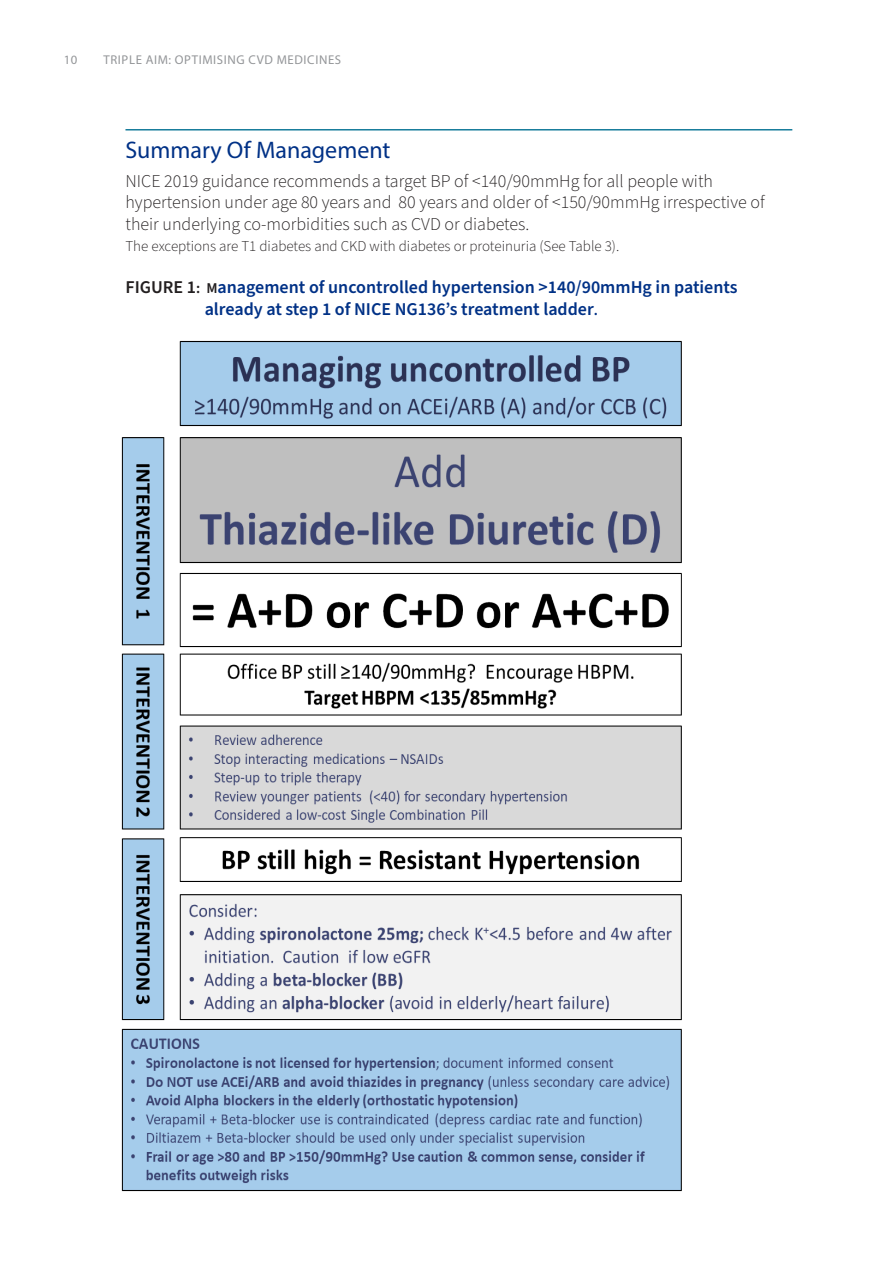
<style>
.page{position:relative;width:893px;height:1263px;background:#fff}
.page>*{position:absolute;margin:0;border:0;box-sizing:border-box;transform-origin:0 0}
.Heading_A{font:24px "Myriad Pro";color:#003186}
.Body_copy{font:300 18px/21.6px "Source Sans Pro";color:#231f20}
.Body_copy-2{font:600 18px "Source Sans Pro";color:#003186}
.Body_copy-3{font:300 15px "Source Sans Pro";color:#231f20}
.t1{font:12.75px "Myriad Pro";letter-spacing:.05em;color:#939598}
.s1{color:#231f20}
.s2{font-size:15px;color:#231f20}
.s3{font-size:15px}
</style>
<div class="page">
<hr style="left:125px;top:129px;width:667px;height:2px;background:#177c9b">
<img style="left:121px;top:340px;width:561px;height:852px">
<p class="t1" style="left:64px;top:51px;width:15px">10</p>
<p class="t1" style="left:103px;top:51px;width:239px">TRIPLE AIM: OPTIMISING CVD MEDICINES</p>
<p class="Heading_A" style="left:125px;top:135px;width:267px">Summary Of Management</p>
<p class="Body_copy" style="left:125px;top:170px;width:641px">NICE 2019 guidance recommends a target BP of &lt;140/90mmHg for all people with hypertension under age 80 years and 80 years and older of &lt;150/90mmHg irrespective of their underlying co-morbidities such as CVD or diabetes.</p>
<p class="Body_copy-3" style="left:125px;top:236px;width:495px">The exceptions are T1 diabetes and CKD with diabetes or proteinuria (See Table 3).</p>
<p class="Body_copy-2" style="left:125px;top:275px;width:614px"><span class="s1">FIGURE 1</span><span class="s2">: M</span>anagement of uncontrolled hypertension &gt;140/90mmHg in patients</p>
<p class="Body_copy-2" style="left:205px;top:297px;width:395px">already at step 1 of NICE NG136’s treatment ladder<span class="s3">.</span></p>
</div>
